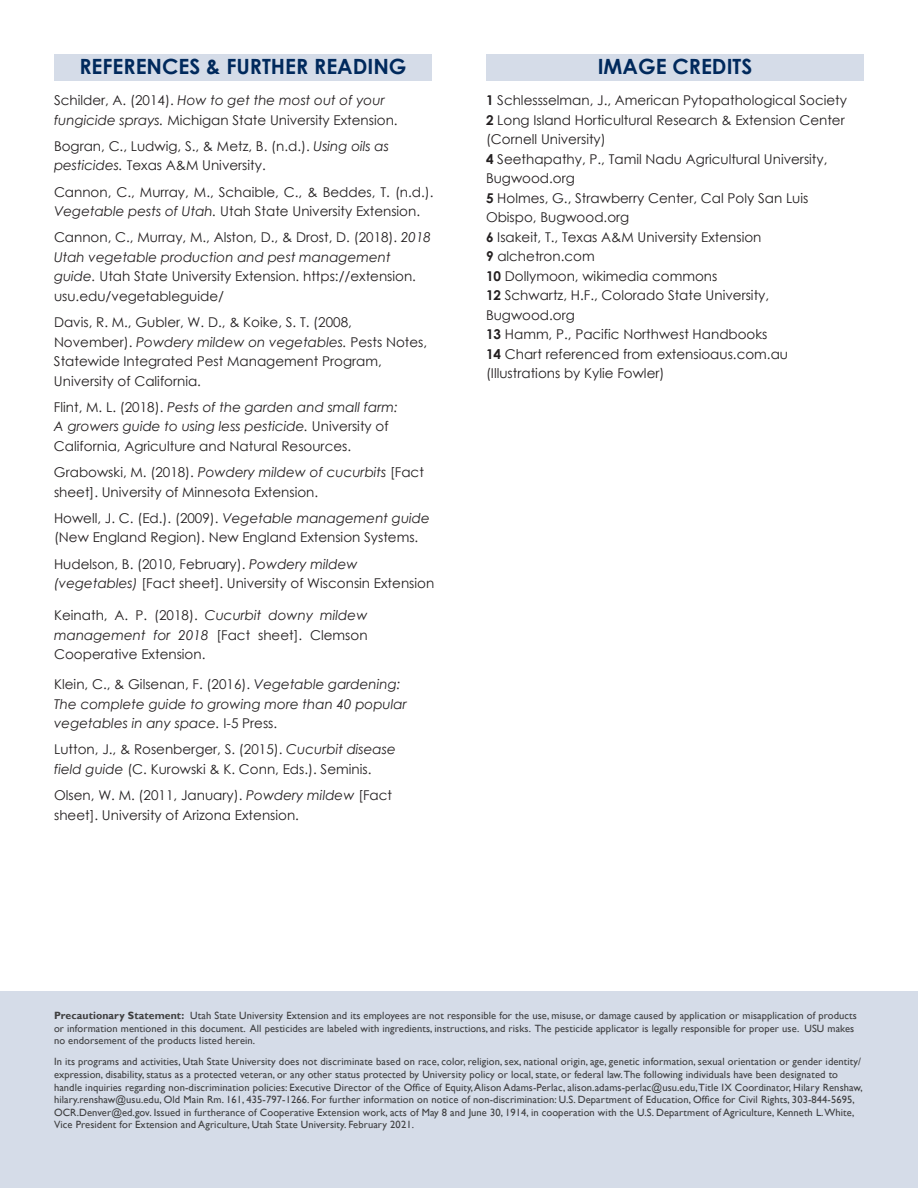
<style>
.page{position:relative;width:918px;height:1188px;background:#fff}
.page>*{position:absolute;margin:0;border:0;box-sizing:border-box;transform-origin:0 0}
.t1{font:700 21px "Century Gothic";color:#00295c}
.Heading_2{font:13.5px/19.5px "Century Gothic";color:#231f20}
.Heading_2-2{font:italic 13.5px/19.5px "Century Gothic";color:#231f20}
.general_paragraph{font:10.5px/12.6px "Gill Sans";letter-spacing:.01em;color:#3e3e3f}
.s1{font-style:italic}
.s2{font-style:normal}
.s3{font-weight:700}
</style>
<div class="page">
<div style="left:0;top:991px;width:918px;height:197px;background:#d5dce8"></div>
<div style="left:54px;top:54px;width:378px;height:27px;background:#d5dce8"></div>
<div style="left:486px;top:54px;width:378px;height:27px;background:#d5dce8"></div>
<p class="t1" style="left:79px;top:51px;width:329px">REFERENCES &amp; FURTHER READING</p>
<p class="t1" style="left:598px;top:51px;width:156px">IMAGE CREDITS</p>
<p class="Heading_2" style="left:54px;top:90px;width:345px">Schilder, A. (2014). <span class="s1">How to get the most out of your fungicide sprays.</span> Michigan State University Extension.</p>
<p class="Heading_2" style="left:54px;top:136px;width:337px">Bogran, C., Ludwig, S., &amp; Metz, B. (n.d.). <span class="s1">Using oils as pesticides.</span> Texas A&amp;M University.</p>
<p class="Heading_2" style="left:54px;top:182px;width:381px">Cannon, C., Murray, M., Schaible, C., &amp; Beddes, T. (n.d.).<br><span class="s1">Vegetable pests of Utah.</span> Utah State University Extension.</p>
<p class="Heading_2" style="left:54px;top:228px;width:378px">Cannon, C., Murray, M., Alston, D., &amp; Drost, D. (2018). <span class="s1">2018<br>Utah vegetable production and pest management guide.</span> Utah State University Extension. https://extension. usu.edu/vegetableguide/</p>
<p class="Heading_2" style="left:54px;top:312px;width:375px">Davis, R. M., Gubler, W. D., &amp; Koike, S. T. (2008, November). <span class="s1">Powdery mildew on vegetables.</span> Pests Notes, Statewide Integrated Pest Management Program, University of California.</p>
<p class="Heading_2" style="left:54px;top:397px;width:345px">Flint, M. L. (2018). <span class="s1">Pests of the garden and small farm:<br>A growers guide to using less pesticide.</span> University of<br>California, Agriculture and Natural Resources.</p>
<p class="Heading_2" style="left:54px;top:462px;width:371px">Grabowski, M. (2018). <span class="s1">Powdery mildew of cucurbits</span> [Fact sheet]. University of Minnesota Extension.</p>
<p class="Heading_2" style="left:54px;top:508px;width:377px">Howell, J. C. (Ed.). (2009). <span class="s1">Vegetable management guide </span>(New England Region). New England Extension Systems.</p>
<p class="Heading_2" style="left:54px;top:554px;width:382px">Hudelson, B. (2010, February). <span class="s1">Powdery mildew (vegetables)</span> [Fact sheet]. University of Wisconsin Extension</p>
<p class="Heading_2" style="left:54px;top:605px;width:315px;text-align:justify">Keinath, A. P. (2018). <span class="s1">Cucurbit downy mildew management for 2018</span> [Fact sheet]. Clemson Cooperative Extension.</p>
<p class="Heading_2-2" style="left:54px;top:674px;width:354px"><span class="s2">Klein, C., &amp; Gilsenan, F. (2016).</span> Vegetable gardening:<br>The complete guide to growing more than 40 popular vegetables in any space. <span class="s2">I-5 Press.</span></p>
<p class="Heading_2" style="left:54px;top:740px;width:343px">Lutton, J., &amp; Rosenberger, S. (2015). <span class="s1">Cucurbit disease field guide</span> (C. Kurowski &amp; K. Conn, Eds.). Seminis.</p>
<p class="Heading_2" style="left:54px;top:785px;width:339px">Olsen, W. M. (2011, January). <span class="s1">Powdery mildew</span> [Fact sheet]. University of Arizona Extension.</p>
<p class="Heading_2" style="left:486px;top:90px;width:363px"><span class="s3">1</span> Schlessselman, J., American Pytopathological Society <span class="s3">2</span> Long Island Horticultural Research &amp; Extension Center (Cornell University)<br><span class="s3">4</span> Seethapathy, P., Tamil Nadu Agricultural University, Bugwood.org<br><span class="s3">5</span> Holmes, G., Strawberry Center, Cal Poly San Luis Obispo, Bugwood.org<br><span class="s3">6</span> Isakeit, T., Texas A&amp;M University Extension<br><span class="s3">9</span> alchetron.com<br><span class="s3">10</span> Dollymoon, wikimedia commons<br><span class="s3">12</span> Schwartz, H.F., Colorado State University, Bugwood.org<br><span class="s3">13</span> Hamm, P., Pacific Northwest Handbooks<br><span class="s3">14</span> Chart referenced from extensioaus.com.au (Illustrations by Kylie Fowler)</p>
<p class="general_paragraph" style="left:54px;top:1009px;width:804px"><span class="s3">Precautionary Statement:</span> Utah State University Extension and its employees are not responsible for the use, misuse, or damage caused by application or misapplication of products or information mentioned in this document. All pesticides are labeled with ingredients, instructions, and risks. The pesticide applicator is legally responsible for proper use. USU makes no endorsement of the products listed herein.</p>
<p class="general_paragraph" style="left:54px;top:1056px;width:810px">In its programs and activities, Utah State University does not discriminate based on race, color, religion, sex, national origin, age, genetic information, sexual orientation or gender identity/ expression, disability, status as a protected veteran, or any other status protected by University policy or local, state, or federal law. The following individuals have been designated to handle inquiries regarding non-discrimination policies: Executive Director of the Office of Equity, Alison Adams-Perlac, alison.adams-perlac@usu.edu, Title IX Coordinator, Hilary Renshaw, hilary.renshaw@usu.edu, Old Main Rm. 161, 435-797-1266. For further information on notice of non-discrimination: U.S. Department of Education, Office for Civil Rights, 303-844-5695, OCR.Denver@ed.gov. Issued in furtherance of Cooperative Extension work, acts of May 8 and June 30, 1914, in cooperation with the U.S. Department of Agriculture, Kenneth L. White, Vice President for Extension and Agriculture, Utah State University. February 2021.</p>
</div>
